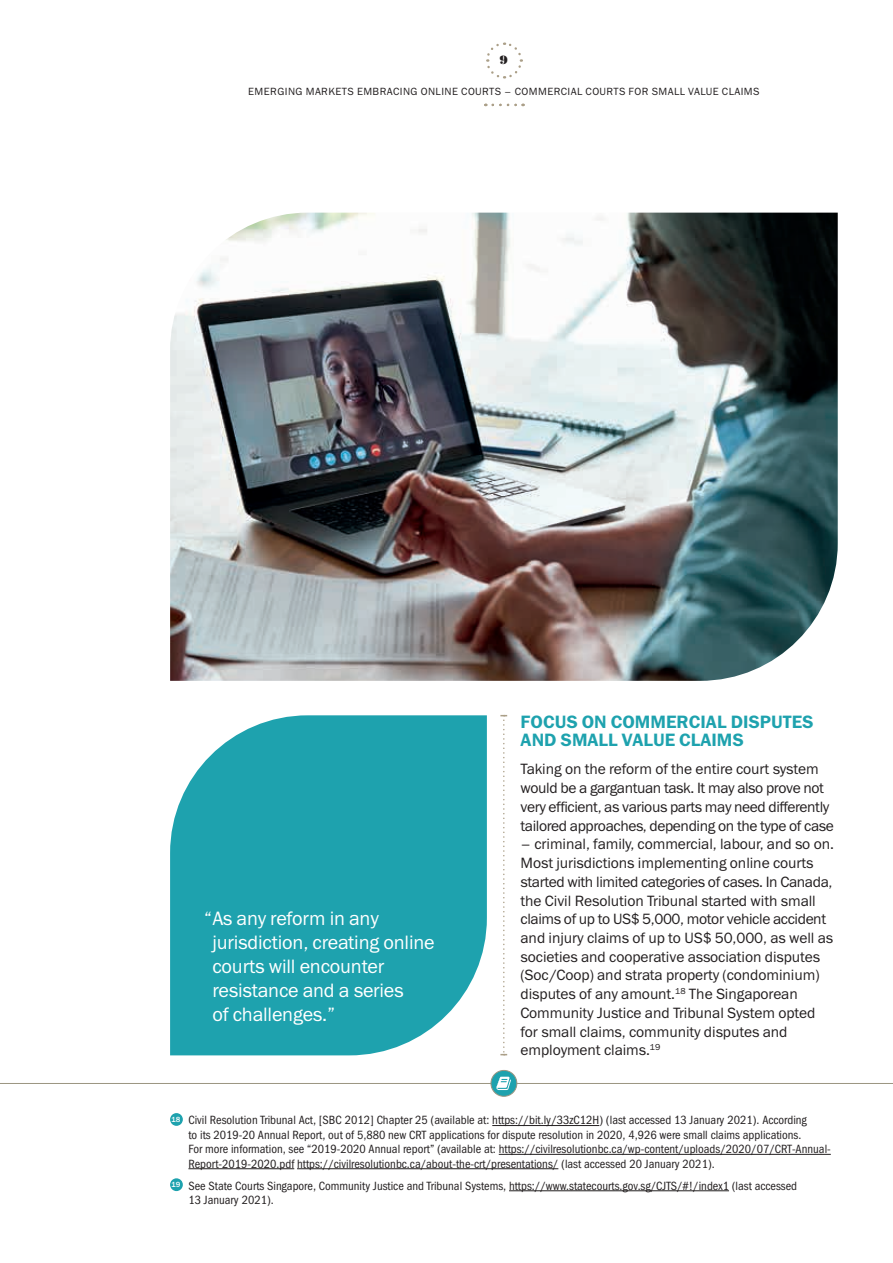
<style>
.page{position:relative;width:893px;height:1263px;background:#fff}
.page>*{position:absolute;margin:0;border:0;box-sizing:border-box;transform-origin:0 0}
.t1{font:19.5px/24px "Franklin Gothic Book ITC";letter-spacing:-.01em;color:#fff}
.t2{font:18px/18.8px "Franklin Gothic Demi ITC";color:#1ea2ae}
.t3{font:15px/18.8px "Franklin Gothic Book ITC";letter-spacing:-.005em;color:#231f20}
.t4{font:15px/18.8px "Franklin Gothic Book ITC";letter-spacing:-.025em;color:#231f20}
.t5{font:12px/14.4px "Franklin Gothic Book Cond ITC";color:#231f20}
.t6{font:12px "Bodoni Poster";color:#231f20}
.t7{font:10.5px "Franklin Gothic Book ITC";letter-spacing:.04em;color:#231f20}
</style>
<div class="page">
<img style="left:170px;top:213px;width:668px;height:468px">
<svg style="left:486px;top:42px;width:37px;height:37px"></svg>
<svg style="left:493px;top:104px;width:31px;height:2px"></svg>
<svg style="left:500px;top:715px;width:7px;height:340px"></svg>
<hr style="left:492px;top:1125px;width:107px;height:1px;background:#231f20">
<hr style="left:499px;top:1154px;width:332px;height:1px;background:#231f20">
<hr style="left:188px;top:1168px;width:106px;height:1px;background:#231f20">
<hr style="left:297px;top:1168px;width:261px;height:1px;background:#231f20">
<hr style="left:509px;top:1190px;width:220px;height:1px;background:#231f20">
<div style="left:170px;top:1113px;width:13px;height:13px;background:#1ea2ae;border-radius:50%"></div>
<div style="left:170px;top:1178px;width:13px;height:13px;background:#1ea2ae;border-radius:50%"></div>
<hr style="left:0;top:1083px;width:893px;height:1px;background:#9b9682">
<div style="left:491px;top:1070px;width:26px;height:26px;background:#1ea2ae;border-radius:50%"></div>
<div style="left:491px;top:1070px;width:26px;height:26px;border:1px solid #9b9682;border-radius:50%"></div>
<svg style="left:496px;top:1076px;width:15px;height:14px"></svg>
<svg style="left:170px;top:715px;width:317px;height:340px;background:#2fa9b4"></svg>
<p class="t6" style="left:500px;top:53px;width:10px">9</p>
<p class="t7" style="left:248px;top:85px;width:513px">EMERGING MARKETS EMBRACING ONLINE COURTS – COMMERCIAL COURTS FOR SMALL VALUE CLAIMS</p>
<h1 class="t1" style="left:212px;top:906px;width:224px;text-indent:-8px">“As any reform in any jurisdiction, creating online courts will encounter resistance and a series<br>of challenges.”</h1>
<h2 class="t2" style="left:521px;top:713px;width:294px">FOCUS ON COMMERCIAL DISPUTES<br>AND SMALL VALUE CLAIMS</h2>
<p class="t4" style="left:521px;top:760px;width:315px">Taking on the reform of the entire court system would be a gargantuan task. It may also prove not very efficient, as various parts may need differently tailored approaches, depending on the type of case</p>
<p class="t3" style="left:521px;top:834px;width:315px">– criminal, family, commercial, labour, and so on.<br>Most jurisdictions implementing online courts started with limited categories of cases. In Canada, the Civil Resolution Tribunal started with small claims of up to US$ 5,000, motor vehicle accident and injury claims of up to US$ 50,000, as well as societies and cooperative association disputes (Soc/Coop) and strata property (condominium) disputes of any amount.<sup>18</sup> The Singaporean Community Justice and Tribunal System opted for small claims, community disputes and employment claims.<sup>19</sup></p>
<p class="t5" style="left:188px;top:1113px;width:644px;text-indent:-17px"><sup>18</sup> Civil Resolution Tribunal Act, [SBC 2012] Chapter 25 (available at: https://bit.ly/33zC12H) (last accessed 13 January 2021). According<br>to its 2019-20 Annual Report, out of 5,880 new CRT applications for dispute resolution in 2020, 4,926 were small claims applications.<br>For more information, see “2019-2020 Annual report” (available at: https://civilresolutionbc.ca/wp-content/uploads/2020/07/CRT-Annual-Report-2019-2020.pdf https://civilresolutionbc.ca/about-the-crt/presentations/ (last accessed 20 January 2021).</p>
<p class="t5" style="left:188px;top:1178px;width:610px;text-indent:-17px"><sup>19</sup> See State Courts Singapore, Community Justice and Tribunal Systems, https://www.statecourts.gov.sg/CJTS/#!/index1 (last accessed<br>13 January 2021).</p>
</div>
